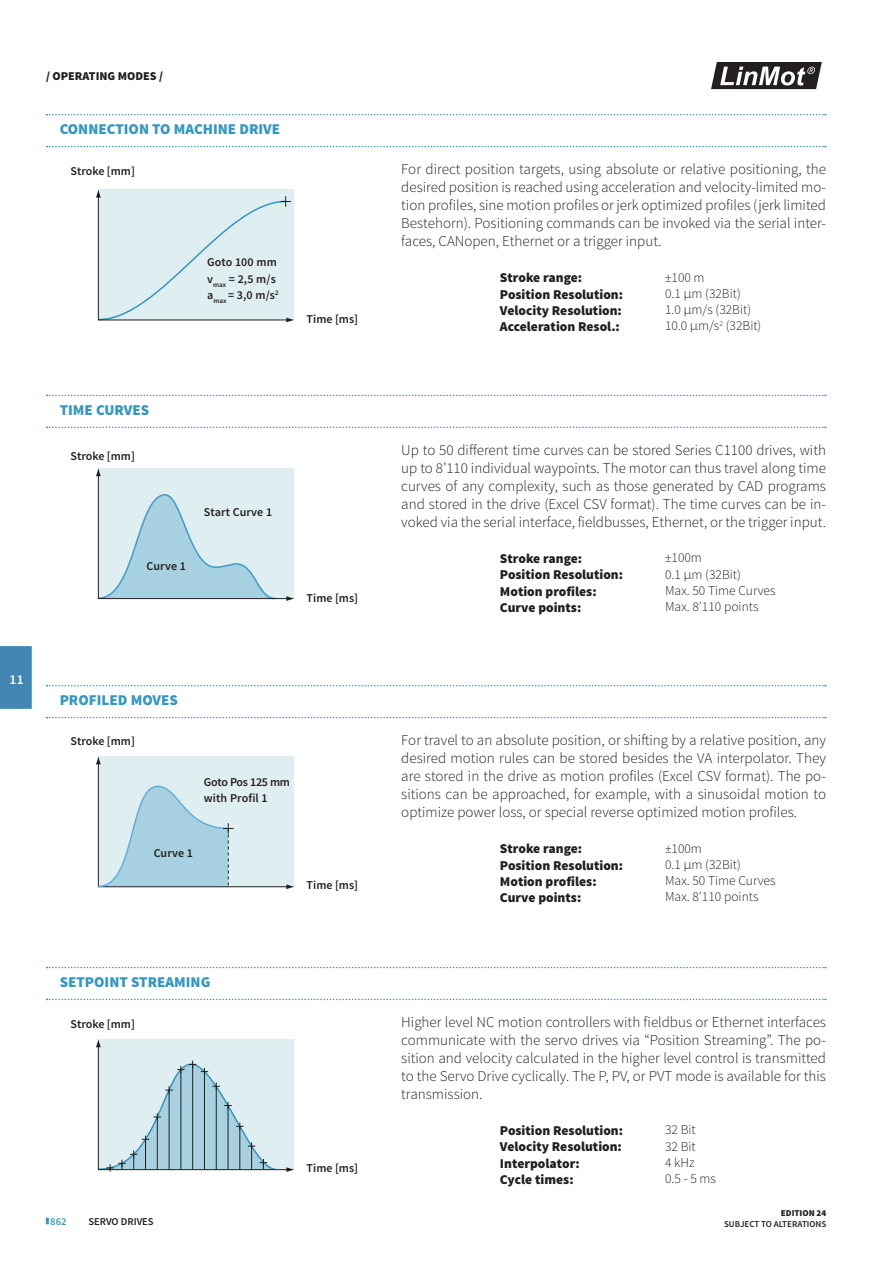
<style>
.page{position:relative;width:895px;height:1264px;background:#fff}
.page>*{position:absolute;margin:0;border:0;box-sizing:border-box;transform-origin:0 0}
.Content_paragraph{font:300 15px/18px "Source Sans Pro";color:#231f20;text-align:justify}
.t1{font:900 15px "Source Sans Pro";color:#3697c0}
.t2{font:900 13.5px "Source Sans Pro";color:#231f20}
.t3{font:300 13.5px "Source Sans Pro";color:#231f20}
.t4{font:600 13.5px "Source Sans Pro";color:#fff}
.WSTEP{font:600 12px "Source Sans Pro";color:#231f20}
.t5{font:900 12px "Source Sans Pro";color:#231f20}
.WSTEP-2{font:600 12px "Source Sans Pro";letter-spacing:-.02em;color:#231f20}
.t6{font:600 10.5px "Source Sans Pro";color:#231f20}
.t7{font:600 10.5px "Source Sans Pro";color:#3697c0}
.t8{font:600 9px "Source Sans Pro";color:#231f20}
.t9{font:900 9px "Source Sans Pro";color:#231f20}
.s1{font-family:"Lato"}
</style>
<div class="page">
<svg style="left:711px;top:62px;width:111px;height:28px"></svg>
<div style="left:0;top:646px;width:32px;height:63px;background:#4287b3"></div>
<svg style="left:46px;top:1217px;width:3px;height:7px"></svg>
<svg style="left:46px;top:114px;width:779px;height:1px"></svg>
<svg style="left:46px;top:395px;width:779px;height:1px"></svg>
<svg style="left:46px;top:685px;width:779px;height:1px"></svg>
<svg style="left:46px;top:966px;width:779px;height:2px"></svg>
<svg style="left:46px;top:146px;width:779px;height:1px"></svg>
<svg style="left:46px;top:426px;width:779px;height:2px"></svg>
<svg style="left:46px;top:717px;width:779px;height:1px"></svg>
<svg style="left:46px;top:998px;width:779px;height:2px"></svg>
<svg style="left:96px;top:190px;width:198px;height:132px;background:#dcebee"></svg>
<svg style="left:96px;top:468px;width:198px;height:133px;background:#cce3e9"></svg>
<svg style="left:96px;top:756px;width:198px;height:133px;background:#cbe2e8"></svg>
<svg style="left:96px;top:1039px;width:198px;height:133px;background:#bed1d6"></svg>
<p class="t5" style="left:46px;top:68px;width:15px">/ operating</p>
<p class="t5" style="left:118px;top:68px;width:9px">modes</p>
<p class="t5" style="left:159px;top:68px;width:6px">/</p>
<p class="t1" style="left:60px;top:119px;width:222px">CONNECTION TO MACHINE DRIVE</p>
<p class="WSTEP" style="left:70px;top:164px;width:66px">Stroke [mm]</p>
<p class="t4" style="left:10px;top:671px;width:15px">11</p>
<p class="WSTEP" style="left:207px;top:255px;width:71px">Goto 100 mm</p>
<p class="WSTEP" style="left:207px;top:271px;width:70px">v<sub>max</sub> = 2,5 m/s</p>
<p class="WSTEP" style="left:207px;top:288px;width:73px">a<sub>max</sub> = 3,0 m/s<sup>2</sup></p>
<p class="WSTEP" style="left:306px;top:312px;width:53px">Time [ms]</p>
<p class="t1" style="left:60px;top:400px;width:91px">TIME CURVES</p>
<p class="WSTEP" style="left:70px;top:448px;width:66px">Stroke [mm]</p>
<p class="WSTEP" style="left:146px;top:558px;width:41px">Curve 1</p>
<p class="WSTEP" style="left:204px;top:504px;width:70px">Start Curve 1</p>
<p class="WSTEP" style="left:306px;top:590px;width:53px">Time [ms]</p>
<p class="t1" style="left:60px;top:690px;width:120px">PROFILED MOVES</p>
<p class="WSTEP" style="left:70px;top:733px;width:66px">Stroke [mm]</p>
<p class="WSTEP-2" style="left:204px;top:774px;width:88px">Goto Pos 125 mm</p>
<p class="WSTEP" style="left:204px;top:790px;width:65px">with Profil 1</p>
<p class="WSTEP" style="left:154px;top:845px;width:41px">Curve 1</p>
<p class="WSTEP" style="left:306px;top:877px;width:53px">Time [ms]</p>
<p class="t1" style="left:60px;top:972px;width:152px">SETPOINT STREAMING</p>
<p class="WSTEP" style="left:70px;top:1016px;width:66px">Stroke [mm]</p>
<p class="t7" style="left:50px;top:1214px;width:18px">862</p>
<p class="t6" style="left:89px;top:1214px;width:67px">SERVO DRIVES</p>
<p class="WSTEP" style="left:306px;top:1160px;width:53px">Time [ms]</p>
<p class="Content_paragraph" style="left:401px;top:160px;width:426px">For direct position targets, using absolute or relative positioning, the desired position is reached using acceleration and velocity-limited mo&shy;tion profiles, sine motion profiles or jerk optimized profiles (jerk limited Bestehorn). Positioning commands can be invoked via the serial inter&shy;faces, CANopen, Ethernet or a trigger input.</p>
<p class="t2" style="left:500px;top:269px;width:84px">Stroke range:</p>
<p class="t2" style="left:500px;top:285px;width:125px">Position Resolution:</p>
<p class="t2" style="left:500px;top:301px;width:123px">Velocity Resolution:</p>
<p class="t2" style="left:500px;top:318px;width:121px">Acceleration Resol.:</p>
<p class="t3" style="left:665px;top:269px;width:41px">±100 m</p>
<p class="t3" style="left:665px;top:285px;width:77px">0.1 <span class="s1">μ</span>m (32Bit)</p>
<p class="t3" style="left:665px;top:301px;width:88px">1.0 <span class="s1">μ</span>m/s (32Bit)</p>
<p class="t3" style="left:665px;top:317px;width:98px">10.0 <span class="s1">μ</span>m/s<sup>2</sup> (32Bit)</p>
<p class="Content_paragraph" style="left:401px;top:441px;width:426px">Up to 50 different time curves can be stored Series C1100 drives, with up to 8’110 individual waypoints. The motor can thus travel along time curves of any complexity, such as those generated by CAD programs and stored in the drive (Excel CSV format). The time curves can be in&shy;voked via the serial interface, fieldbusses, Ethernet, or the trigger input.</p>
<p class="t2" style="left:500px;top:550px;width:84px">Stroke range:</p>
<p class="t2" style="left:500px;top:566px;width:125px">Position Resolution:</p>
<p class="t2" style="left:500px;top:582px;width:98px">Motion profiles:</p>
<p class="t2" style="left:500px;top:598px;width:83px">Curve points:</p>
<p class="t3" style="left:665px;top:549px;width:38px">±100m</p>
<p class="t3" style="left:665px;top:566px;width:77px">0.1 <span class="s1">μ</span>m (32Bit)</p>
<p class="t3" style="left:665px;top:582px;width:112px">Max. 50 Time Curves</p>
<p class="t3" style="left:665px;top:598px;width:95px">Max. 8’110 points</p>
<p class="Content_paragraph" style="left:401px;top:731px;width:426px">For travel to an absolute position, or shifting by a relative position, any desired motion rules can be stored besides the VA interpolator. They are stored in the drive as motion profiles (Excel CSV format). The po&shy;sitions can be approached, for example, with a sinusoidal motion to optimize power loss, or special reverse optimized motion profiles.</p>
<p class="t2" style="left:500px;top:840px;width:84px">Stroke range:</p>
<p class="t2" style="left:500px;top:856px;width:125px">Position Resolution:</p>
<p class="t2" style="left:500px;top:872px;width:98px">Motion profiles:</p>
<p class="t2" style="left:500px;top:888px;width:83px">Curve points:</p>
<p class="t3" style="left:665px;top:840px;width:38px">±100m</p>
<p class="t3" style="left:665px;top:856px;width:77px">0.1 <span class="s1">μ</span>m (32Bit)</p>
<p class="t3" style="left:665px;top:872px;width:112px">Max. 50 Time Curves</p>
<p class="t3" style="left:665px;top:888px;width:95px">Max. 8’110 points</p>
<p class="Content_paragraph" style="left:401px;top:1013px;width:426px">Higher level NC motion controllers with fieldbus or Ethernet interfaces communicate with the servo drives via “Position Streaming”. The po&shy;sition and velocity calculated in the higher level control is transmitted to the Servo Drive cyclically. The P, PV, or PVT mode is available for this transmission.</p>
<p class="t2" style="left:500px;top:1121px;width:125px">Position Resolution:</p>
<p class="t2" style="left:500px;top:1138px;width:123px">Velocity Resolution:</p>
<p class="t2" style="left:500px;top:1154px;width:81px">Interpolator:</p>
<p class="t2" style="left:500px;top:1170px;width:75px">Cycle times:</p>
<p class="t3" style="left:665px;top:1121px;width:32px">32 Bit</p>
<p class="t3" style="left:665px;top:1138px;width:32px">32 Bit</p>
<p class="t3" style="left:665px;top:1154px;width:31px">4 kHz</p>
<p class="t3" style="left:665px;top:1170px;width:52px">0.5 - 5 ms</p>
<p class="t9" style="left:780px;top:1207px;width:47px">EDITION 24</p>
<p class="t8" style="left:724px;top:1218px;width:104px">SUBJECT TO ALTERATIONS</p>
</div>
